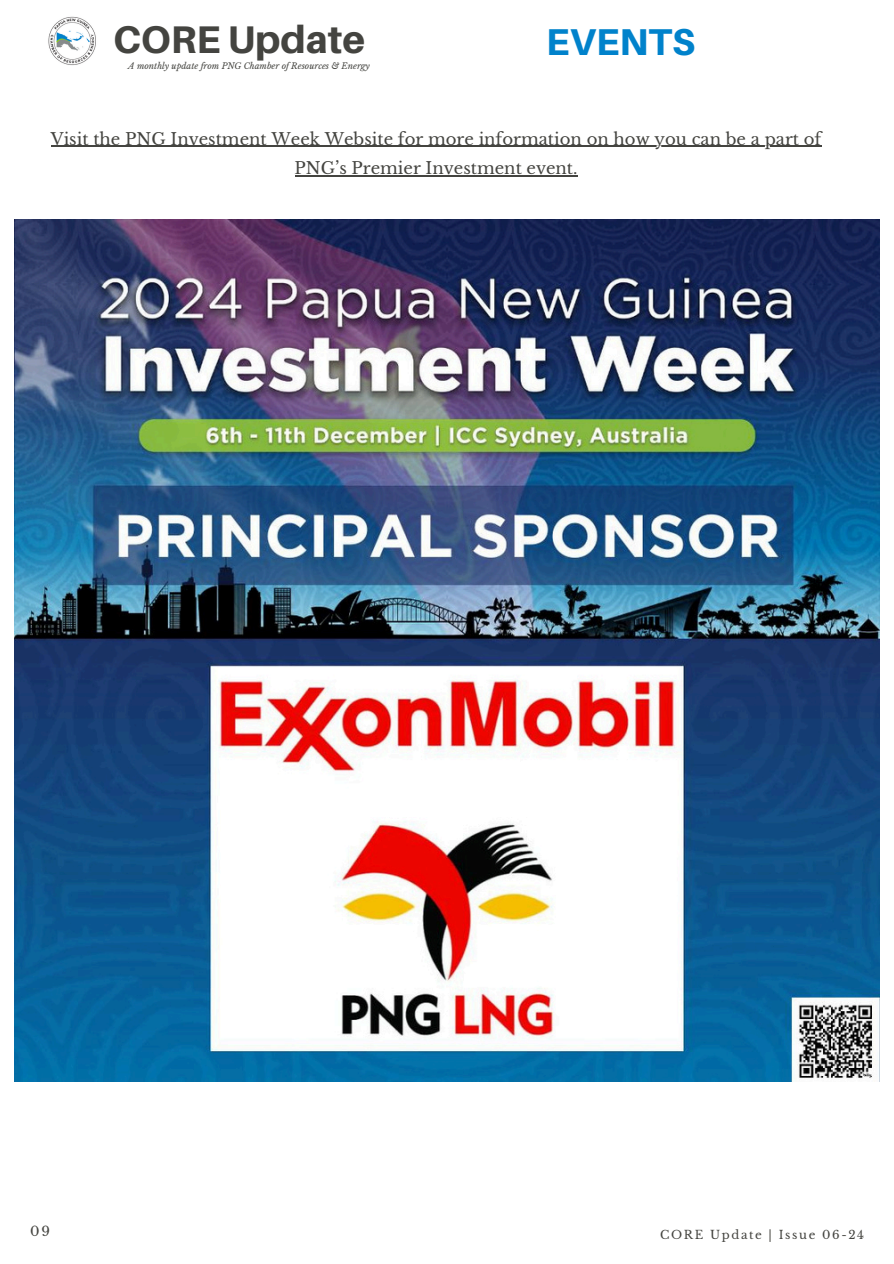
<style>
.page{position:relative;width:894px;height:1264px;background:#fff}
.page>*{position:absolute;margin:0;border:0;box-sizing:border-box;transform-origin:0 0}
.t1{font:800 38.55px "Aileron";color:#444440}
.t2{font:800 37.35px "Aileron";color:#0082cb}
.t3{font:16.5px/29.2px "Libre Baskerville";color:#444440;text-align:center}
.t4{font:13.2px "Libre Baskerville";color:#444440}
.t5{font:11.7px "Libre Baskerville";letter-spacing:.14em;color:#444440}
.t6{font:italic 8.55px "Libre Baskerville";color:#444440}
</style>
<div class="page">
<img style="left:48px;top:16px;width:48px;height:50px">
<img style="left:14px;top:219px;width:864px;height:862px">
<hr style="left:51px;top:146px;width:770px;height:1px;background:#444440">
<hr style="left:294px;top:175px;width:283px;height:1px;background:#444440">
<h2 class="t1" style="left:113px;top:15px;width:253px">CORE Update</h2>
<h1 class="t6" style="left:128px;top:60px;width:243px">A monthly update from PNG Chamber of Resources &amp; Energy</h1>
<p class="t2" style="left:546px;top:19px;width:150px">EVENTS</p>
<h4 class="t3" style="left:51px;top:124px;width:772px">Visit the PNG Investment Week Website for more information on how you can be a part of<br>PNG’s Premier Investment event.</h4>
<p class="t4" style="left:30px;top:1223px;width:21px">09</p>
<p class="t5" style="left:660px;top:1227px;width:205px">CORE Update | Issue 06-24</p>
</div>
